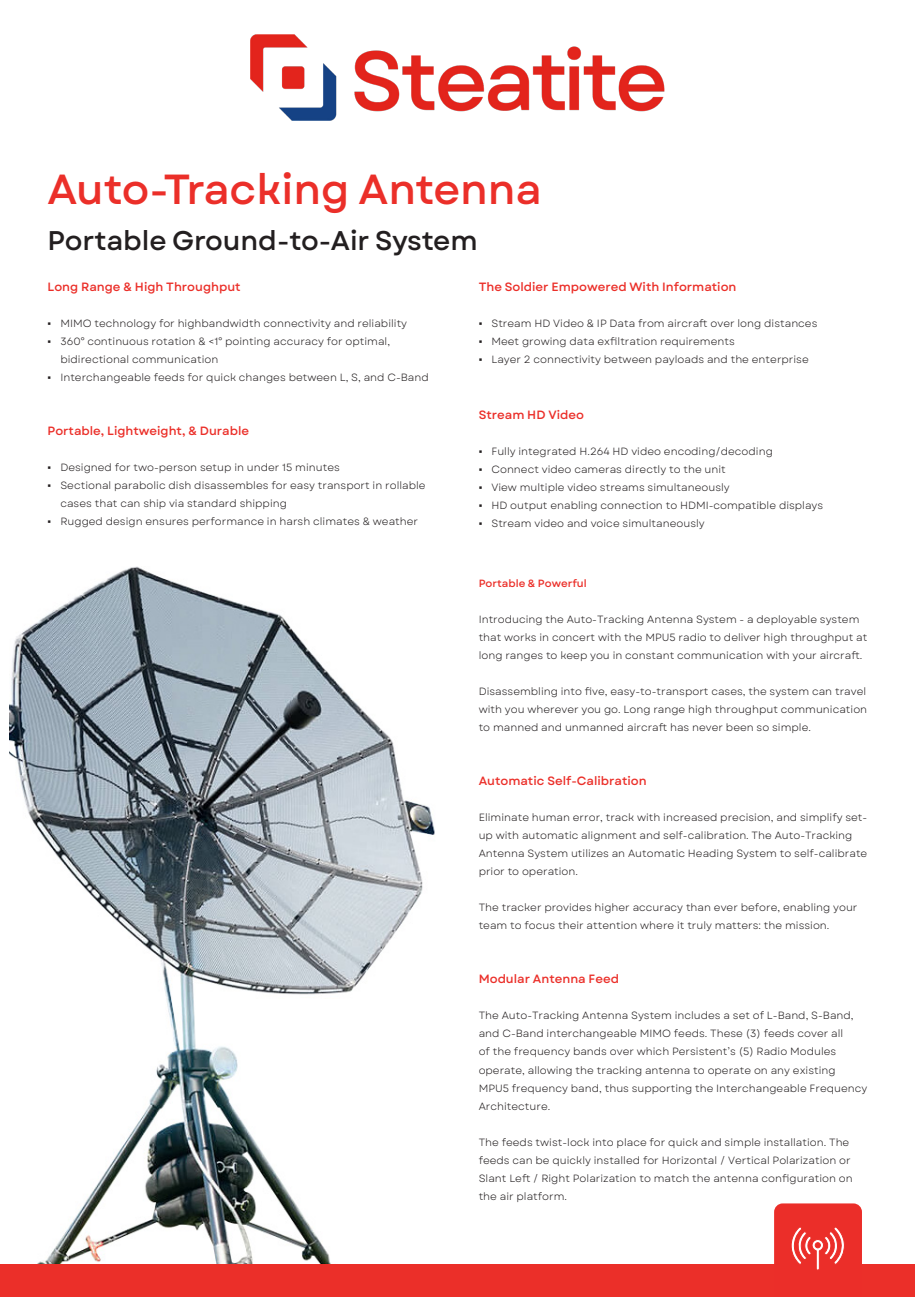
<style>
.page{position:relative;width:915px;height:1297px;background:#fff}
.page>*{position:absolute;margin:0;border:0;box-sizing:border-box;transform-origin:0 0}
.t1{font:500 42px "Garet";color:#eb2f29}
.t2{font:500 27px "Garet";color:#231f20}
.t3{font:500 12px "Garet";color:#eb2f29}
.t4{font:10.5px/18px "Garet";color:#231f20}
.t5{font:500 10.5px "Garet";color:#eb2f29}
.s1{font-family:"Calibri"}
</style>
<div class="page">
<img style="left:10px;top:567px;width:425px;height:697px">
<img style="left:250px;top:34px;width:414px;height:87px">
<div style="left:0;top:1264px;width:914px;height:33px;background:#eb2f29"></div>
<svg style="left:774px;top:1203px;width:87px;height:67px;background:#ec413c"></svg>
<p class="t1" style="left:48px;top:163px;width:495px">Auto-Tracking Antenna</p>
<p class="t2" style="left:48px;top:224px;width:431px">Portable Ground-to-Air System</p>
<p class="t3" style="left:48px;top:280px;width:194px">Long Range &amp; High Throughput</p>
<p class="t4" style="left:48px;top:315px;width:361px"><span class="s1">▪</span> MIMO technology for highbandwidth connectivity and reliability</p>
<p class="t4" style="left:60px;top:333px;width:331px;text-indent:-13px"><span class="s1">▪</span> 360° continuous rotation &amp; &lt;1° pointing accuracy for optimal, bidirectional communication</p>
<p class="t4" style="left:48px;top:369px;width:382px"><span class="s1">▪</span> Interchangeable feeds for quick changes between L, S, and C-Band</p>
<p class="t3" style="left:478px;top:280px;width:259px">The Soldier Empowered With Information</p>
<p class="t4" style="left:478px;top:315px;width:340px"><span class="s1">▪</span> Stream HD Video &amp; IP Data from aircraft over long distances</p>
<p class="t4" style="left:478px;top:333px;width:257px"><span class="s1">▪</span> Meet growing data exfiltration requirements</p>
<p class="t4" style="left:478px;top:351px;width:331px"><span class="s1">▪</span> Layer 2 connectivity between payloads and the enterprise</p>
<p class="t3" style="left:48px;top:424px;width:203px">Portable, Lightweight, &amp; Durable</p>
<p class="t4" style="left:48px;top:459px;width:294px"><span class="s1">▪</span> Designed for two-person setup in under 15 minutes</p>
<p class="t4" style="left:60px;top:477px;width:367px;text-indent:-13px"><span class="s1">▪</span> Sectional parabolic dish disassembles for easy transport in rollable cases that can ship via standard shipping</p>
<p class="t4" style="left:48px;top:513px;width:372px"><span class="s1">▪</span> Rugged design ensures performance in harsh climates &amp; weather</p>
<p class="t3" style="left:478px;top:408px;width:107px">Stream HD Video</p>
<p class="t4" style="left:478px;top:443px;width:295px"><span class="s1">▪</span> Fully integrated H.264 HD video encoding/decoding</p>
<p class="t4" style="left:478px;top:461px;width:249px"><span class="s1">▪</span> Connect video cameras directly to the unit</p>
<p class="t4" style="left:478px;top:479px;width:252px"><span class="s1">▪</span> View multiple video streams simultaneously</p>
<p class="t4" style="left:478px;top:497px;width:346px"><span class="s1">▪</span> HD output enabling connection to HDMI-compatible displays</p>
<p class="t4" style="left:478px;top:515px;width:227px"><span class="s1">▪</span> Stream video and voice simultaneously</p>
<p class="t5" style="left:478px;top:577px;width:110px">Portable &amp; Powerful</p>
<p class="t4" style="left:478px;top:611px;width:390px">Introducing the Auto-Tracking Antenna System - a deployable system that works in concert with the MPU5 radio to deliver high throughput at long ranges to keep you in constant communication with your aircraft.</p>
<p class="t4" style="left:478px;top:683px;width:390px;text-align:justify">Disassembling into five, easy-to-transport cases, the system can travel with you wherever you go. Long range high throughput communication to manned and unmanned aircraft has never been so simple.</p>
<p class="t3" style="left:478px;top:774px;width:169px">Automatic Self-Calibration</p>
<p class="t4" style="left:478px;top:809px;width:390px">Eliminate human error, track with increased precision, and simplify set&shy;up with automatic alignment and self-calibration. The Auto-Tracking Antenna System utilizes an Automatic Heading System to self-calibrate prior to operation.</p>
<p class="t4" style="left:478px;top:899px;width:380px">The tracker provides higher accuracy than ever before, enabling your team to focus their attention where it truly matters: the mission.</p>
<p class="t3" style="left:478px;top:972px;width:142px">Modular Antenna Feed</p>
<p class="t4" style="left:478px;top:1007px;width:390px">The Auto-Tracking Antenna System includes a set of L-Band, S-Band, and C-Band interchangeable MIMO feeds. These (3) feeds cover all<br>of the frequency bands over which Persistent’s (5) Radio Modules operate, allowing the tracking antenna to operate on any existing MPU5 frequency band, thus supporting the Interchangeable Frequency Architecture.</p>
<p class="t4" style="left:478px;top:1133px;width:375px">The feeds twist-lock into place for quick and simple installation. The feeds can be quickly installed for Horizontal / Vertical Polarization or Slant Left / Right Polarization to match the antenna configuration on the air platform.</p>
</div>
